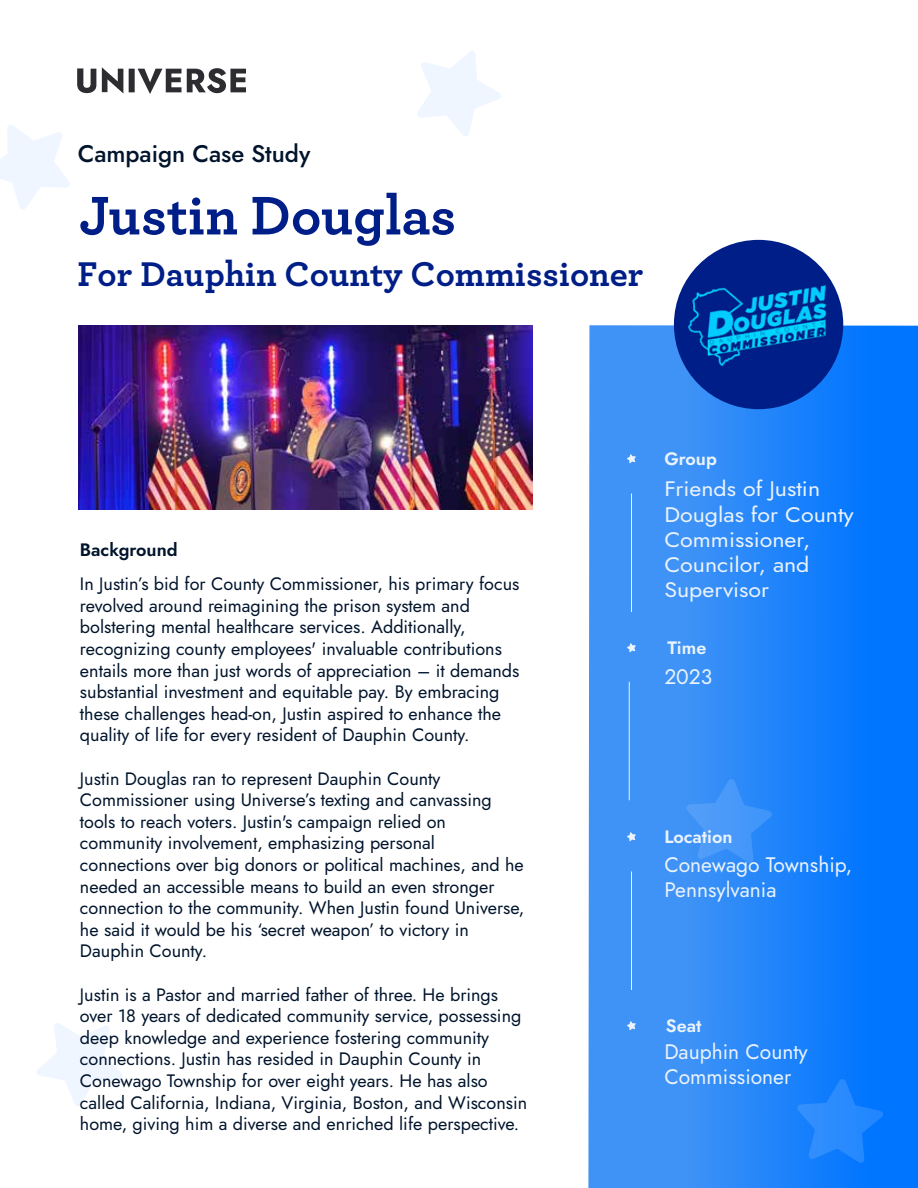
<style>
.page{position:relative;width:918px;height:1188px;background:#fff}
.page>*{position:absolute;margin:0;border:0;box-sizing:border-box;transform-origin:0 0}
.t1{font:700 57px "Archer Pro";color:#001e87}
.t2{font:700 36px "Archer Pro";color:#001e87}
.t3{font:500 24px "Jost";color:#00142c}
.t4{font:21px/25.2px "Jost";color:#ebf3fd;scale:1.1 1}
.t5{font:21px/25.2px "Jost";color:#ebf3fd}
.t6{font:18px/21.6px "Jost";color:#00142c}
.t7{font:18px "Jost Semi";color:#ebf3fd}
.t8{font:18px "Jost Semi";color:#00142c}
</style>
<div class="page">
<svg style="left:588px;top:325px;width:330px;height:863px;background:#2586f9"></svg>
<svg style="left:37px;top:1023px;width:85px;height:83px"></svg>
<svg style="left:417px;top:51px;width:84px;height:85px"></svg>
<svg style="left:686px;top:779px;width:86px;height:84px;background:#3c92f8"></svg>
<svg style="left:797px;top:1079px;width:86px;height:84px;background:#1a82fd"></svg>
<svg style="left:0;top:125px;width:70px;height:84px"></svg>
<svg style="left:627px;top:454px;width:9px;height:9px"></svg>
<svg style="left:627px;top:643px;width:9px;height:9px"></svg>
<svg style="left:627px;top:832px;width:9px;height:9px"></svg>
<svg style="left:627px;top:1021px;width:9px;height:9px"></svg>
<svg style="left:77px;top:67px;width:169px;height:27px"></svg>
<img style="left:78px;top:326px;width:454px;height:184px">
<div style="left:674px;top:240px;width:169px;height:169px;background:#001e87;border-radius:50%"></div>
<img style="left:685px;top:279px;width:147px;height:91px">
<h3 class="t3" style="left:78px;top:137px;width:234px">Campaign Case Study</h3>
<h1 class="t1" style="left:79px;top:171px;width:379px">Justin Douglas</h1>
<h2 class="t2" style="left:77px;top:246px;width:568px">For Dauphin County Commissioner</h2>
<p class="t8" style="left:80px;top:537px;width:99px">Background</p>
<p class="t6" style="left:80px;top:573px;width:441px">In Justin’s bid for County Commissioner, his primary focus revolved around reimagining the prison system and bolstering mental healthcare services. Additionally, recognizing county employees' invaluable contributions entails more than just words of appreciation – it demands substantial investment and equitable pay. By embracing these challenges head-on, Justin aspired to enhance the quality of life for every resident of Dauphin County.</p>
<p class="t6" style="left:80px;top:768px;width:446px">Justin Douglas ran to represent Dauphin County Commissioner using Universe’s texting and canvassing tools to reach voters. Justin's campaign relied on community involvement, emphasizing personal connections over big donors or political machines, and he needed an accessible means to build an even stronger connection to the community. When Justin found Universe, he said it would be his ‘secret weapon’ to victory in Dauphin County.</p>
<p class="t6" style="left:80px;top:984px;width:449px">Justin is a Pastor and married father of three. He brings over 18 years of dedicated community service, possessing deep knowledge and experience fostering community connections. Justin has resided in Dauphin County in Conewago Township for over eight years. He has also called California, Indiana, Virginia, Boston, and Wisconsin home, giving him a diverse and enriched life perspective.</p>
<p class="t7" style="left:664px;top:446px;width:54px">Group</p>
<p class="t4" style="left:664px;top:477px;width:174px">Friends of Justin<br>Douglas for County<br>Commissioner,<br>Councilor, and<br>Supervisor</p>
<p class="t7" style="left:667px;top:635px;width:40px">Time</p>
<p class="t5" style="left:664px;top:665px;width:49px">2023</p>
<p class="t7" style="left:664px;top:824px;width:70px">Location</p>
<p class="t5" style="left:664px;top:852px;width:189px">Conewago Township,<br>Pennsylvania</p>
<p class="t7" style="left:666px;top:1013px;width:37px">Seat</p>
<p class="t5" style="left:664px;top:1039px;width:145px">Dauphin County<br>Commissioner</p>
</div>
